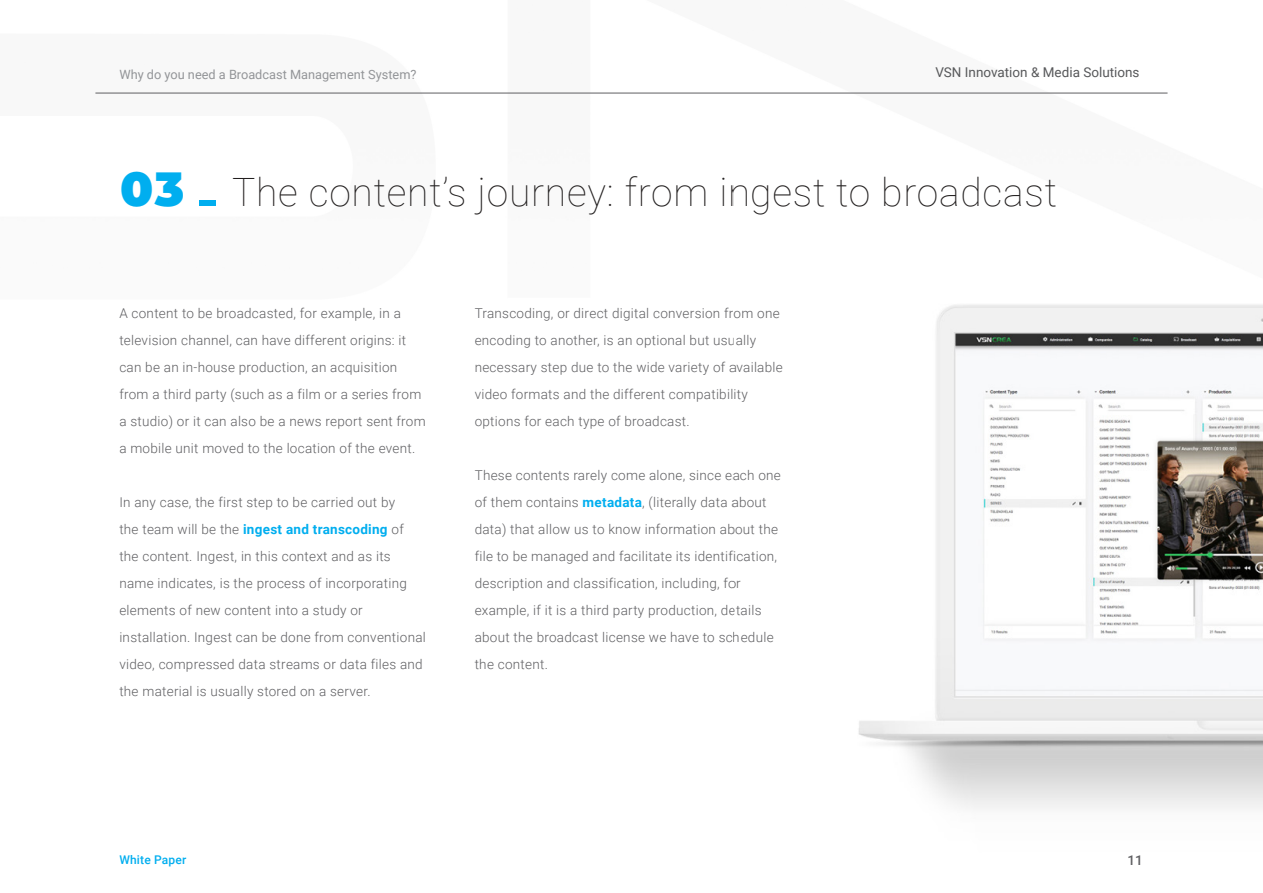
<style>
.page{position:relative;width:1263px;height:893px;background:#fff}
.page>*{position:absolute;margin:0;border:0;box-sizing:border-box;transform-origin:0 0}
.Contenido_oficina{font:900 48px "Montserrat";color:#00aeef}
.Subtítulo_página_ok{font:100 39px "Roboto";letter-spacing:.02em;color:#221f1f}
.Basic_P{font:300 13.5px/27px "Roboto";letter-spacing:.02em;color:#5f5f62}
.t1{font:13.5px "Roboto";color:#57585a}
.t2{font:500 13.5px "Roboto";color:#5f5f62}
.t3{font:12.75px "Roboto";color:#939598}
.t4{font:500 12px "Roboto";letter-spacing:.015em;color:#00aeef}
.s1{font-weight:700;color:#00aeef}
</style>
<div class="page">
<hr style="left:95px;top:93px;width:1072px;height:1px;background:#5f5f62">
<div style="left:199px;top:200px;width:17px;height:6px;background:#00aeef"></div>
<img style="left:736px;top:92px;width:527px;height:717px">
<p class="t3" style="left:119px;top:66px;width:299px">Why do you need a Broadcast Management System?</p>
<p class="t1" style="left:935px;top:63px;width:206px">VSN Innovation &amp; Media Solutions</p>
<p class="Contenido_oficina" style="left:120px;top:153px;width:66px">03</p>
<p class="Subtítulo_página_ok" style="left:232px;top:165px;width:826px">The content’s journey: from ingest to broadcast</p>
<p class="Basic_P" style="left:119px;top:299px;width:308px">A content to be broadcasted, for example, in a television channel, can have different origins: it can be an in-house production, an acquisition from a third party (such as a film or a series from a studio) or it can also be a news report sent from a mobile unit moved to the location of the event.</p>
<p class="Basic_P" style="left:119px;top:488px;width:308px">In any case, the first step to be carried out by<br>the team will be the <span class="s1">ingest and transcoding</span> of the content. Ingest, in this context and as its name indicates, is the process of incorporating elements of new content into a study or installation. Ingest can be done from conventional video, compressed data streams or data files and the material is usually stored on a server.</p>
<p class="Basic_P" style="left:475px;top:299px;width:310px">Transcoding, or direct digital conversion from one encoding to another, is an optional but usually necessary step due to the wide variety of available video formats and the different compatibility options for each type of broadcast.</p>
<p class="Basic_P" style="left:475px;top:461px;width:308px">These contents rarely come alone, since each one of them contains <span class="s1">metadata</span>, (literally data about data) that allow us to know information about the file to be managed and facilitate its identification, description and classification, including, for example, if it is a third party production, details about the broadcast license we have to schedule the content.</p>
<p class="t4" style="left:119px;top:851px;width:69px">White Paper</p>
<p class="t2" style="left:1127px;top:851px;width:17px">11</p>
</div>
